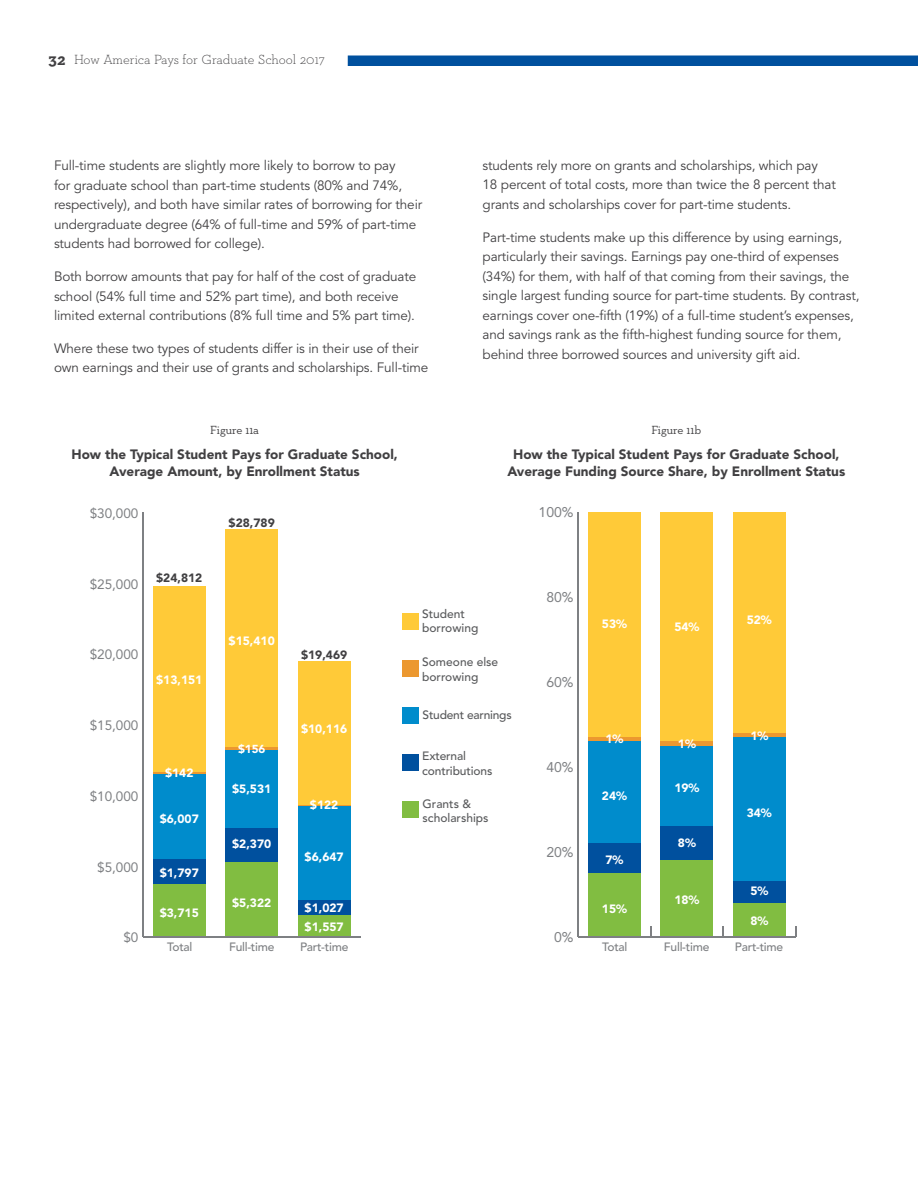
<style>
.page{position:relative;width:918px;height:1188px;background:#fff}
.page>*{position:absolute;margin:0;border:0;box-sizing:border-box;transform-origin:0 0}
.t1{font:13.95px "Avenir LT Std";color:#7e8083}
.t2{font:13.5px/19.5px "Avenir LT Std";letter-spacing:-.01em;color:#414042}
.t3{font:900 13.5px/16.5px "Avenir LT Std";color:#414042;text-align:center}
.t4{font:13.5px "Avenir LT Std";color:#7e8083}
.t5{font:300 13.5px "Neutraface Slab Text";letter-spacing:-.005em;color:#414042}
.t6{font:900 12px "Avenir LT Std";color:#fff}
.t7{font:500 12px/14.4px "Avenir LT Std";color:#595a5c}
.t8{font:500 12px "Avenir LT Std";letter-spacing:-.02em;color:#7e8083}
.t9{font:900 12px "Avenir LT Std";color:#414042}
.t10{font:12px "Neutraface Slab Text";color:#414042}
.t11{font:500 12px "Avenir LT Std";letter-spacing:-.02em;color:#595a5c}
.t12{font:900 11.55px "Avenir LT Std";color:#fff}
.s1{font-weight:700;font-size:16.5px}
</style>
<div class="page">
<div style="left:348px;top:56px;width:570px;height:10px;background:#00509e"></div>
<hr style="left:142px;top:513px;width:2px;height:424px;background:#7e8083">
<div style="left:153px;top:586px;width:52px;height:186px;background:#ffca38"></div>
<div style="left:226px;top:530px;width:52px;height:218px;background:#ffca38"></div>
<div style="left:298px;top:662px;width:52px;height:143px;background:#ffca38"></div>
<hr style="left:153px;top:772px;width:52px;height:2px;background:#ec982f">
<hr style="left:226px;top:748px;width:52px;height:2px;background:#ec982f">
<hr style="left:298px;top:805px;width:52px;height:2px;background:#ec982f">
<div style="left:153px;top:774px;width:52px;height:85px;background:#008ccc"></div>
<div style="left:226px;top:750px;width:52px;height:78px;background:#008ccc"></div>
<div style="left:298px;top:807px;width:52px;height:94px;background:#008ccc"></div>
<div style="left:153px;top:859px;width:52px;height:26px;background:#00509e"></div>
<div style="left:226px;top:828px;width:52px;height:34px;background:#00509e"></div>
<div style="left:298px;top:901px;width:52px;height:14px;background:#00509e"></div>
<div style="left:153px;top:885px;width:52px;height:52px;background:#81bd41"></div>
<div style="left:226px;top:862px;width:52px;height:75px;background:#81bd41"></div>
<div style="left:298px;top:915px;width:52px;height:22px;background:#81bd41"></div>
<hr style="left:143px;top:936px;width:217px;height:2px;background:#7e8083">
<hr style="left:578px;top:512px;width:1px;height:425px;background:#7e8083">
<div style="left:588px;top:512px;width:53px;height:225px;background:#ffca38"></div>
<div style="left:661px;top:512px;width:52px;height:229px;background:#ffca38"></div>
<div style="left:733px;top:512px;width:52px;height:221px;background:#ffca38"></div>
<hr style="left:588px;top:737px;width:53px;height:4px;background:#ec982f">
<div style="left:661px;top:741px;width:52px;height:5px;background:#ec982f"></div>
<hr style="left:733px;top:733px;width:52px;height:4px;background:#ec982f">
<div style="left:588px;top:741px;width:53px;height:102px;background:#008ccc"></div>
<div style="left:661px;top:746px;width:52px;height:80px;background:#008ccc"></div>
<div style="left:733px;top:737px;width:52px;height:145px;background:#008ccc"></div>
<div style="left:588px;top:843px;width:53px;height:30px;background:#00509e"></div>
<div style="left:661px;top:826px;width:52px;height:34px;background:#00509e"></div>
<div style="left:733px;top:882px;width:52px;height:21px;background:#00509e"></div>
<div style="left:588px;top:873px;width:53px;height:64px;background:#81bd41"></div>
<div style="left:661px;top:860px;width:52px;height:77px;background:#81bd41"></div>
<div style="left:733px;top:903px;width:52px;height:34px;background:#81bd41"></div>
<hr style="left:578px;top:936px;width:218px;height:2px;background:#7e8083">
<svg style="left:722px;top:926px;width:2px;height:10px"></svg>
<div style="left:402px;top:708px;width:16px;height:16px;background:#008ccc"></div>
<div style="left:402px;top:660px;width:16px;height:17px;background:#ec982f"></div>
<div style="left:402px;top:614px;width:16px;height:16px;background:#ffca38"></div>
<div style="left:402px;top:802px;width:16px;height:16px;background:#81bd41"></div>
<div style="left:402px;top:755px;width:16px;height:16px;background:#00509e"></div>
<p class="t5" style="left:49px;top:51px;width:278px"><span class="s1">32</span> How America Pays for Graduate School 2017</p>
<p class="t2" style="left:54px;top:156px;width:370px">Full-time students are slightly more likely to borrow to pay<br>for graduate school than part-time students (80% and 74%, respectively), and both have similar rates of borrowing for their undergraduate degree (64% of full-time and 59% of part-time students had borrowed for college).</p>
<p class="t2" style="left:54px;top:267px;width:364px">Both borrow amounts that pay for half of the cost of graduate school (54% full time and 52% part time), and both receive limited external contributions (8% full time and 5% part time).</p>
<p class="t2" style="left:54px;top:339px;width:376px">Where these two types of students differ is in their use of their own earnings and their use of grants and scholarships. Full-time</p>
<p class="t10" style="left:210px;top:422px;width:50px">Figure 11a</p>
<p class="t3" style="left:72px;top:446px;width:328px">How the Typical Student Pays for Graduate School,<br>Average Amount, by Enrollment Status</p>
<p class="t4" style="left:90px;top:505px;width:50px">$30,000</p>
<p class="t4" style="left:90px;top:576px;width:50px">$25,000</p>
<p class="t9" style="left:156px;top:571px;width:48px">$24,812</p>
<p class="t9" style="left:229px;top:515px;width:48px">$28,789</p>
<p class="t2" style="left:483px;top:156px;width:355px">students rely more on grants and scholarships, which pay<br>18 percent of total costs, more than twice the 8 percent that grants and scholarships cover for part-time students.</p>
<p class="t2" style="left:483px;top:228px;width:378px">Part-time students make up this difference by using earnings, particularly their savings. Earnings pay one-third of expenses (34%) for them, with half of that coming from their savings, the single largest funding source for part-time students. By contrast, earnings cover one-fifth (19%) of a full-time student’s expenses, and savings rank as the fifth-highest funding source for them, behind three borrowed sources and university gift aid.</p>
<p class="t10" style="left:651px;top:422px;width:51px">Figure 11b</p>
<p class="t3" style="left:507px;top:446px;width:339px">How the Typical Student Pays for Graduate School,<br>Average Funding Source Share, by Enrollment Status</p>
<p class="t1" style="left:539px;top:504px;width:37px">100%</p>
<p class="t1" style="left:546px;top:589px;width:29px">80%</p>
<p class="t4" style="left:90px;top:647px;width:50px">$20,000</p>
<p class="t6" style="left:156px;top:672px;width:48px">$13,151</p>
<p class="t6" style="left:229px;top:634px;width:48px">$15,410</p>
<p class="t9" style="left:301px;top:647px;width:48px">$19,469</p>
<p class="t7" style="left:422px;top:607px;width:58px">Student borrowing</p>
<p class="t7" style="left:422px;top:655px;width:78px">Someone else borrowing</p>
<p class="t1" style="left:546px;top:674px;width:29px">60%</p>
<p class="t6" style="left:602px;top:616px;width:27px">53%</p>
<p class="t6" style="left:674px;top:620px;width:27px">54%</p>
<p class="t6" style="left:747px;top:612px;width:27px">52%</p>
<p class="t4" style="left:90px;top:718px;width:50px">$15,000</p>
<p class="t6" style="left:165px;top:766px;width:30px">$142</p>
<p class="t12" style="left:238px;top:742px;width:29px">$156</p>
<p class="t6" style="left:301px;top:722px;width:48px">$10,116</p>
<p class="t11" style="left:423px;top:708px;width:91px">Student earnings</p>
<p class="t7" style="left:422px;top:749px;width:72px">External contributions</p>
<p class="t1" style="left:546px;top:759px;width:29px">40%</p>
<p class="t6" style="left:606px;top:732px;width:19px">1%</p>
<p class="t6" style="left:678px;top:737px;width:19px">1%</p>
<p class="t6" style="left:750px;top:728px;width:19px">1%</p>
<p class="t4" style="left:90px;top:788px;width:50px">$10,000</p>
<p class="t6" style="left:160px;top:812px;width:41px">$6,007</p>
<p class="t6" style="left:232px;top:782px;width:41px">$5,531</p>
<p class="t6" style="left:310px;top:798px;width:30px">$122</p>
<p class="t7" style="left:423px;top:797px;width:67px">Grants &amp; scholarships</p>
<p class="t6" style="left:602px;top:788px;width:27px">24%</p>
<p class="t6" style="left:674px;top:781px;width:27px">19%</p>
<p class="t6" style="left:747px;top:806px;width:27px">34%</p>
<p class="t4" style="left:97px;top:859px;width:43px">$5,000</p>
<p class="t6" style="left:160px;top:866px;width:41px">$1,797</p>
<p class="t6" style="left:232px;top:837px;width:41px">$2,370</p>
<p class="t6" style="left:305px;top:850px;width:41px">$6,647</p>
<p class="t1" style="left:546px;top:844px;width:29px">20%</p>
<p class="t6" style="left:606px;top:852px;width:19px">7%</p>
<p class="t6" style="left:678px;top:835px;width:19px">8%</p>
<p class="t4" style="left:123px;top:930px;width:17px">$0</p>
<p class="t6" style="left:750px;top:884px;width:19px">5%</p>
<p class="t6" style="left:674px;top:892px;width:27px">18%</p>
<p class="t6" style="left:232px;top:896px;width:41px">$5,322</p>
<p class="t6" style="left:305px;top:901px;width:41px">$1,027</p>
<p class="t6" style="left:602px;top:901px;width:27px">15%</p>
<p class="t6" style="left:160px;top:906px;width:41px">$3,715</p>
<p class="t6" style="left:750px;top:913px;width:19px">8%</p>
<p class="t6" style="left:305px;top:920px;width:41px">$1,557</p>
<p class="t1" style="left:554px;top:929px;width:21px">0%</p>
<p class="t8" style="left:167px;top:940px;width:27px">Total</p>
<p class="t8" style="left:229px;top:940px;width:47px">Full-time</p>
<p class="t8" style="left:300px;top:940px;width:50px">Part-time</p>
<p class="t8" style="left:602px;top:940px;width:27px">Total</p>
<p class="t8" style="left:664px;top:940px;width:47px">Full-time</p>
<p class="t8" style="left:735px;top:940px;width:50px">Part-time</p>
</div>
